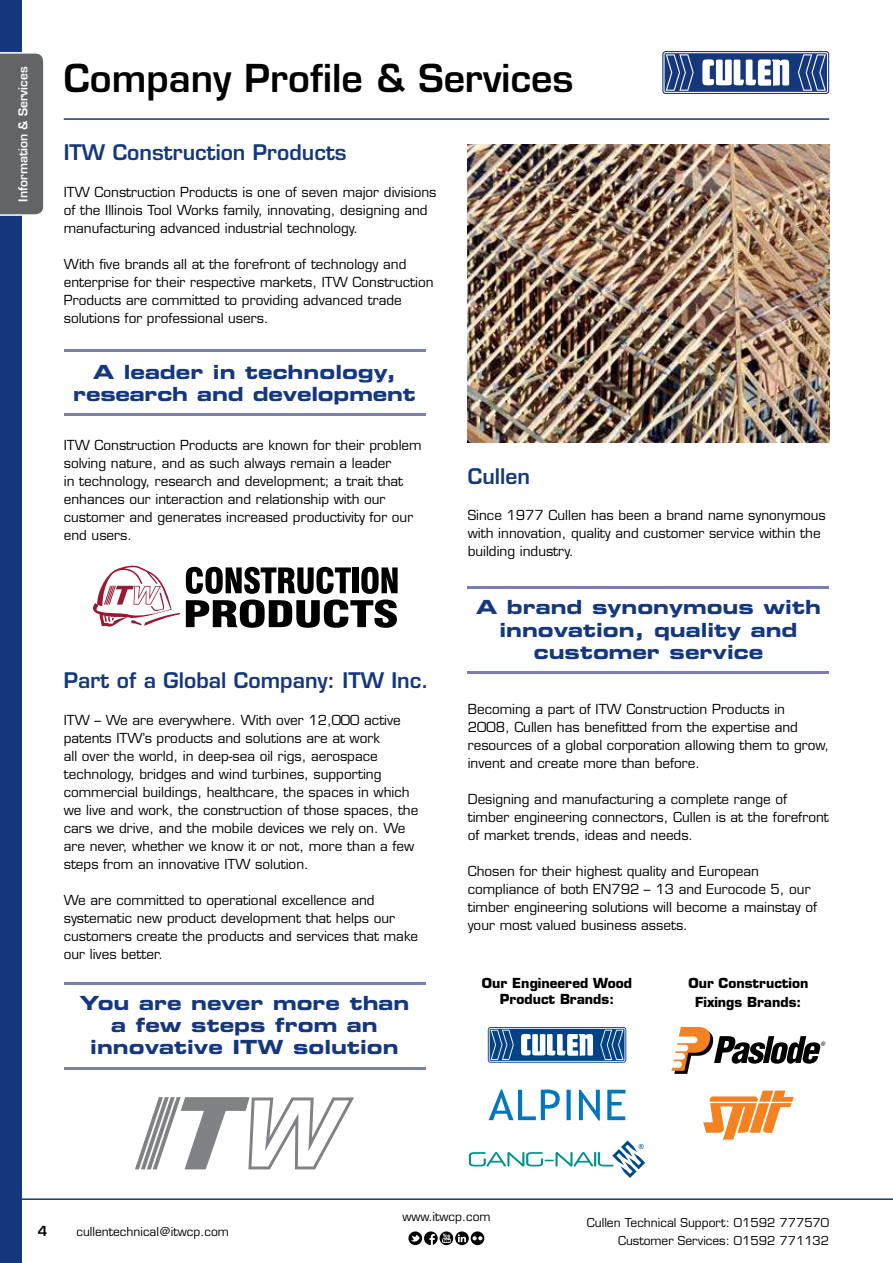
<style>
.page{position:relative;width:893px;height:1263px;background:#fff}
.page>*{position:absolute;margin:0;border:0;box-sizing:border-box;transform-origin:0 0}
.t1{font:600 37.5px "Eurostile LT Std";color:#000}
.t2{font:600 21px "Eurostile LT Std";color:#14377d}
.t3{font:19.5px/22.4px "Eurostile LT Std Bold Ex 2";color:#14377d;text-align:center}
.t4{font:13.5px/18px "Eurostile LT Std";color:#000}
.t5{font:700 13.5px/16.2px "Eurostile LT Std";color:#000;text-align:center}
.t6{font:600 13.5px "Eurostile LT Std";color:#000}
.t7{font:12px/18px "Eurostile LT Std";color:#000;text-align:right}
.t8{font:600 12px "Eurostile LT Std";color:#fff}
.t9{font:6.9px "Arial";color:#004990}
</style>
<div class="page">
<div style="left:0;top:0;width:21px;height:1263px;background:#14377d"></div>
<svg style="left:408px;top:1231px;width:76px;height:14px"></svg>
<svg style="left:662px;top:51px;width:167px;height:43px"></svg>
<hr style="left:64px;top:118px;width:765px;height:2px;background:#14377d">
<div style="left:0;top:51px;width:44px;height:166px;background:#636466"></div>
<hr style="left:468px;top:587px;width:361px;height:2px;background:#7a80ae">
<hr style="left:468px;top:672px;width:361px;height:2px;background:#7a80ae">
<hr style="left:64px;top:350px;width:361px;height:2px;background:#7a80ae">
<hr style="left:64px;top:414px;width:361px;height:2px;background:#7a80ae">
<hr style="left:64px;top:982px;width:361px;height:2px;background:#7a80ae">
<hr style="left:64px;top:1067px;width:361px;height:2px;background:#7a80ae">
<svg style="left:469px;top:1140px;width:176px;height:38px"></svg>
<svg style="left:488px;top:1027px;width:138px;height:36px"></svg>
<svg style="left:671px;top:1027px;width:155px;height:47px"></svg>
<svg style="left:703px;top:1090px;width:91px;height:50px"></svg>
<svg style="left:489px;top:1089px;width:136px;height:31px"></svg>
<img style="left:468px;top:145px;width:361px;height:297px">
<svg style="left:93px;top:565px;width:87px;height:62px"></svg>
<svg style="left:186px;top:567px;width:212px;height:61px"></svg>
<svg style="left:135px;top:1097px;width:219px;height:72px"></svg>
<hr style="left:21px;top:1198px;width:872px;height:2px;background:#14377d">
<p class="t8" style="left:16px;top:202px;width:136px;rotate:-90deg">Information &amp; Services</p>
<h1 class="t1" style="left:64px;top:55px;width:511px">Company Profile &amp; Services</h1>
<h2 class="t2" style="left:64px;top:139px;width:284px">ITW Construction Products</h2>
<p class="t4" style="left:64px;top:183px;width:374px">ITW Construction Products is one of seven major divisions of the Illinois Tool Works family, innovating, designing and manufacturing advanced industrial technology.</p>
<p class="t4" style="left:64px;top:255px;width:371px">With five brands all at the forefront of technology and enterprise for their respective markets, ITW Construction Products are committed to providing advanced trade solutions for professional users.</p>
<h3 class="t3" style="left:73px;top:360px;width:344px">A leader in technology, research and development</h3>
<p class="t4" style="left:64px;top:436px;width:359px">ITW Construction Products are known for their problem solving nature, and as such always remain a leader<br>in technology, research and development; a trait that enhances our interaction and relationship with our customer and generates increased productivity for our end users.</p>
<h2 class="t2" style="left:64px;top:667px;width:367px">Part of a Global Company: ITW Inc.</h2>
<p class="t4" style="left:64px;top:711px;width:356px">ITW – We are everywhere. With over 12,000 active patents ITW’s products and solutions are at work<br>all over the world, in deep-sea oil rigs, aerospace technology, bridges and wind turbines, supporting commercial buildings, healthcare, the spaces in which we live and work, the construction of those spaces, the cars we drive, and the mobile devices we rely on. We are never, whether we know it or not, more than a few steps from an innovative ITW solution.</p>
<p class="t4" style="left:64px;top:891px;width:356px">We are committed to operational excellence and systematic new product development that helps our customers create the products and services that make our lives better.</p>
<h3 class="t3" style="left:80px;top:991px;width:331px">You are never more than a few steps from an innovative ITW solution</h3>
<h2 class="t2" style="left:468px;top:463px;width:64px">Cullen</h2>
<p class="t4" style="left:468px;top:507px;width:359px">Since 1977 Cullen has been a brand name synonymous with innovation, quality and customer service within the building industry.</p>
<h3 class="t3" style="left:476px;top:596px;width:346px">A brand synonymous with innovation, quality and customer service</h3>
<p class="t4" style="left:468px;top:700px;width:363px">Becoming a part of ITW Construction Products in 2008, Cullen has benefitted from the expertise and resources of a global corporation allowing them to grow, invent and create more than before.</p>
<p class="t4" style="left:468px;top:790px;width:363px">Designing and manufacturing a complete range of timber engineering connectors, Cullen is at the forefront of market trends, ideas and needs.</p>
<p class="t4" style="left:468px;top:862px;width:351px">Chosen for their highest quality and European compliance of both EN792 – 13 and Eurocode 5, our timber engineering solutions will become a mainstay of your most valued business assets.</p>
<p class="t5" style="left:482px;top:975px;width:152px">Our Engineered Wood<br>Product Brands:</p>
<p class="t5" style="left:688px;top:974px;width:121px;line-height:18.8px">Our Construction<br>Fixings Brands:</p>
<p class="t9" style="left:639px;top:1142px;width:7px">®</p>
<p class="t7" style="left:402px;top:1208px;width:90px">www.itwcp.com</p>
<p class="t6" style="left:38px;top:1223px;width:11px">4</p>
<p class="t7" style="left:77px;top:1222px;width:154px">cullentechnical@itwcp.com</p>
<p class="t7" style="left:587px;top:1213px;width:244px">Cullen Technical Support: 01592 777570<br>Customer Services: 01592 771132</p>
</div>
